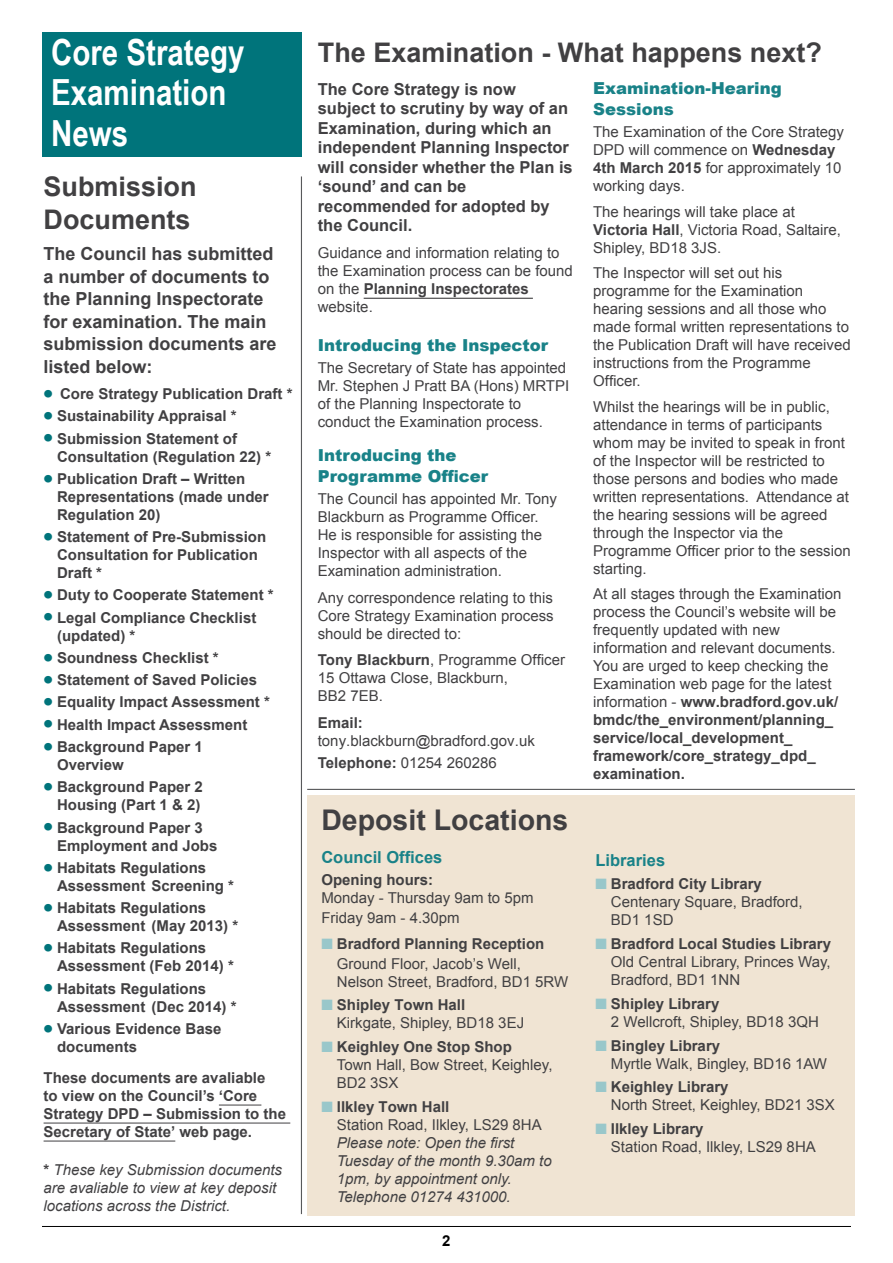
<style>
.page{position:relative;width:893px;height:1263px;background:#fff}
.page>*{position:absolute;margin:0;border:0;box-sizing:border-box;transform-origin:0 0}
.t1{font:700 36px/40.5px "Arial Narrow";color:#fff}
.t2{font:700 28.5px "Arial";color:#414042}
.t3{font:700 27px/33px "Arial";color:#414042}
.t4{font:700 18px/22.5px "Arial";color:#414042}
.t5{font:700 16.5px/19.5px "Arial";color:#414042}
.t6{font:900 16.5px/21px "Arial";color:#198288}
.t7{font:700 16.5px "Arial";color:#198288}
.t8{font:15px/18px "Arial";color:#414042}
.t9{font:700 15px/18px "Arial";color:#414042}
.t10{font:italic 15px/18px "Arial";color:#414042}
.t11{font:700 15px "Arial";color:#000}
.s1{font-size:27px;color:#00747b}
.s2{font-weight:700;font-style:normal}
.s3{font-weight:700}
.s4{color:#99c7ca}
.s5{font-weight:400}
</style>
<div class="page">
<hr style="left:42px;top:1226px;width:809px;height:1px;background:#000">
<div style="left:42px;top:32px;width:260px;height:125px;background:#00747b"></div>
<hr style="left:219px;top:1105px;width:42px;height:1px;background:#414042">
<hr style="left:44px;top:1123px;width:246px;height:1px;background:#414042">
<hr style="left:44px;top:1141px;width:131px;height:1px;background:#414042">
<div style="left:307px;top:795px;width:548px;height:421px;background:#f0e4d3"></div>
<hr style="left:364px;top:298px;width:169px;height:1px;background:#414042">
<hr style="left:301px;top:176px;width:1px;height:1038px;background:#58595b">
<hr style="left:307px;top:789px;width:548px;height:1px;background:#58595b">
<h1 class="t1" style="left:51px;top:31px;width:195px">Core Strategy<br>Examination<br>News</h1>
<h3 class="t3" style="left:44px;top:170px;width:155px">Submission<br>Documents</h3>
<p class="t4" style="left:44px;top:243px;width:235px">The Council has submitted a number of documents to the Planning Inspectorate for examination. The main submission documents are listed below:</p>
<p class="t9" style="left:44px;top:385px;width:251px"><span class="s1">•</span> Core Strategy Publication Draft *</p>
<p class="t9" style="left:44px;top:407px;width:194px"><span class="s1">•</span> Sustainability Appraisal *</p>
<p class="t9" style="left:57px;top:429px;width:216px;text-indent:-14px"><span class="s1">•</span> Submission Statement of<br>Consultation (Regulation 22) *</p>
<p class="t9" style="left:57px;top:470px;width:213px;text-indent:-14px"><span class="s1">•</span> Publication Draft – Written<br>Representations (made under<br>Regulation 20)</p>
<p class="t9" style="left:57px;top:528px;width:211px;text-indent:-14px"><span class="s1">•</span> Statement of Pre-Submission<br>Consultation for Publication<br>Draft *</p>
<p class="t9" style="left:44px;top:586px;width:232px"><span class="s1">•</span> Duty to Cooperate Statement *</p>
<p class="t9" style="left:57px;top:608px;width:201px;text-indent:-14px"><span class="s1">•</span> Legal Compliance Checklist (updated) *</p>
<p class="t9" style="left:44px;top:649px;width:177px"><span class="s1">•</span> Soundness Checklist *</p>
<p class="t9" style="left:44px;top:671px;width:215px"><span class="s1">•</span> Statement of Saved Policies</p>
<p class="t9" style="left:44px;top:693px;width:228px"><span class="s1">•</span> Equality Impact Assessment *</p>
<p class="t9" style="left:44px;top:715px;width:205px"><span class="s1">•</span> Health Impact Assessment</p>
<p class="t9" style="left:57px;top:738px;width:147px;text-indent:-14px"><span class="s1">•</span> Background Paper 1<br>Overview</p>
<p class="t9" style="left:44px;top:778px;width:161px;text-align:right"><span class="s1">•</span> Background Paper 2<br>Housing (Part 1 &amp; 2)</p>
<p class="t9" style="left:57px;top:818px;width:162px;text-indent:-14px"><span class="s1">•</span> Background Paper 3<br>Employment and Jobs</p>
<p class="t9" style="left:57px;top:858px;width:179px;text-indent:-14px"><span class="s1">•</span> Habitats Regulations<br>Assessment Screening *</p>
<p class="t9" style="left:57px;top:899px;width:183px;text-indent:-14px"><span class="s1">•</span> Habitats Regulations<br>Assessment (May 2013) *</p>
<p class="t9" style="left:57px;top:939px;width:178px;text-indent:-14px"><span class="s1">•</span> Habitats Regulations<br>Assessment (Feb 2014) *</p>
<p class="t9" style="left:57px;top:979px;width:181px;text-indent:-14px"><span class="s1">•</span> Habitats Regulations<br>Assessment (Dec 2014) *</p>
<p class="t9" style="left:57px;top:1019px;width:166px;text-indent:-14px"><span class="s1">•</span> Various Evidence Base documents</p>
<p class="t9" style="left:44px;top:1068px;width:244px">These documents are avaliable<br>to view on the Council’s ‘Core<br>Strategy DPD – Submission to the<br>Secretary of State’ web page.</p>
<p class="t10" style="left:44px;top:1161px;width:240px"><span class="s2">*</span> These key Submission documents are avaliable to view at key deposit locations across the District.</p>
<h3 class="t3" style="left:318px;top:36px;width:506px">The Examination - What happens next?</h3>
<p class="t6" style="left:593px;top:77px;width:190px">Examination-Hearing<br>Sessions</p>
<p class="t8" style="left:593px;top:123px;width:252px">The Examination of the Core Strategy<br>DPD will commence on <span class="s3">Wednesday<br>4th March 2015</span> for approximately 10 working days.</p>
<p class="t8" style="left:593px;top:202px;width:249px">The hearings will take place at<br><span class="s3">Victoria Hall</span>, Victoria Road, Saltaire,<br>Shipley, BD18 3JS.</p>
<p class="t8" style="left:593px;top:264px;width:259px">The Inspector will set out his programme for the Examination hearing sessions and all those who made formal written representations to the Publication Draft will have received instructions from the Programme<br>Officer.</p>
<p class="t8" style="left:593px;top:397px;width:259px">Whilst the hearings will be in public, attendance in terms of participants whom may be invited to speak in front of the Inspector will be restricted to those persons and bodies who made written representations. Attendance at the hearing sessions will be agreed through the Inspector via the Programme Officer prior to the session starting.</p>
<p class="t8" style="left:593px;top:585px;width:250px">At all stages through the Examination process the Council’s website will be frequently updated with new information and relevant documents.<br>You are urged to keep checking the<br>Examination web page for the latest information - <span class="s3">www.bradford.gov.uk/ bmdc/the_environment/planning_ service/local_development_ framework/core_strategy_dpd_ examination.</span></p>
<p class="t5" style="left:318px;top:79px;width:256px">The Core Strategy is now subject to scrutiny by way of an<br>Examination, during which an independent Planning Inspector will consider whether the Plan is ‘sound’ and can be recommended for adopted by the Council.</p>
<p class="t8" style="left:318px;top:244px;width:257px">Guidance and information relating to the Examination process can be found on the <span class="s3">Planning Inspectorates </span>website.</p>
<p class="t6" style="left:318px;top:334px;width:232px">Introducing the Inspector</p>
<p class="t8" style="left:318px;top:359px;width:253px">The Secretary of State has appointed Mr. Stephen J Pratt BA (Hons) MRTPI of the Planning Inspectorate to conduct the Examination process.</p>
<p class="t6" style="left:318px;top:444px;width:172px">Introducing the<br>Programme Officer</p>
<p class="t8" style="left:318px;top:490px;width:241px">The Council has appointed Mr. Tony Blackburn as Programme Officer.<br>He is responsible for assisting the Inspector with all aspects of the Examination administration.</p>
<p class="t8" style="left:318px;top:589px;width:237px;text-align:justify">Any correspondence relating to this Core Strategy Examination process should be directed to:</p>
<p class="t8" style="left:318px;top:651px;width:249px"><span class="s3">Tony Blackburn</span>, Programme Officer<br>15 Ottawa Close, Blackburn,<br>BB2 7EB.</p>
<p class="t9" style="left:318px;top:714px;width:47px">Email:</p>
<p class="t8" style="left:318px;top:729px;width:219px;line-height:22.2px">tony.blackburn@bradford.gov.uk<br><span class="s3">Telephone:</span> 01254 260286</p>
<h2 class="t2" style="left:321px;top:804px;width:249px">Deposit Locations</h2>
<p class="t7" style="left:321px;top:848px;width:123px">Council Offices</p>
<p class="t9" style="left:321px;top:871px;width:113px">Opening hours:</p>
<p class="t8" style="left:321px;top:888px;width:214px;line-height:19.5px">Monday - Thursday 9am to 5pm<br>Friday 9am - 4.30pm</p>
<p class="t9" style="left:321px;top:934px;width:225px;line-height:19.5px;text-align:center"><span class="s4">■</span> Bradford Planning Reception<br><span class="s5">Ground Floor, Jacob’s Well,</span></p>
<p class="t8" style="left:337px;top:972px;width:233px">Nelson Street, Bradford, BD1 5RW</p>
<p class="t8" style="left:337px;top:996px;width:189px;text-indent:-15px"><span class="s4">■</span> <span class="s3">Shipley Town Hall<br></span>Kirkgate, Shipley, BD18 3EJ</p>
<p class="t8" style="left:337px;top:1038px;width:217px;text-indent:-15px"><span class="s4">■</span> <span class="s3">Keighley One Stop Shop<br></span>Town Hall, Bow Street, Keighley,<br>BD2 3SX</p>
<p class="t8" style="left:337px;top:1097px;width:206px;text-indent:-15px"><span class="s4">■</span> <span class="s3">Ilkley Town Hall<br></span>Station Road, Ilkley, LS29 8HA</p>
<p class="t10" style="left:337px;top:1133px;width:216px">Please note: Open the first<br>Tuesday of the month 9.30am to<br>1pm, by appointment only.<br>Telephone 01274 431000.</p>
<p class="t11" style="left:442px;top:1232px;width:10px">2</p>
<p class="t7" style="left:595px;top:851px;width:71px">Libraries</p>
<p class="t8" style="left:611px;top:875px;width:193px;text-indent:-15px"><span class="s4">■</span> <span class="s3">Bradford City Library<br></span>Centenary Square, Bradford,<br>BD1 1SD</p>
<p class="t8" style="left:611px;top:935px;width:222px;text-align:justify;text-indent:-15px"><span class="s4">■</span> <span class="s3">Bradford Local Studies Library </span>Old Central Library, Princes Way, Bradford, BD1 1NN</p>
<p class="t8" style="left:611px;top:995px;width:209px;text-indent:-15px"><span class="s4">■</span> <span class="s3">Shipley Library<br></span>2 Wellcroft, Shipley, BD18 3QH</p>
<p class="t8" style="left:611px;top:1036px;width:218px;text-indent:-15px"><span class="s4">■</span> <span class="s3">Bingley Library<br></span>Myrtle Walk, Bingley, BD16 1AW</p>
<p class="t8" style="left:611px;top:1078px;width:225px;text-indent:-15px"><span class="s4">■</span> <span class="s3">Keighley Library<br></span>North Street, Keighley, BD21 3SX</p>
<p class="t8" style="left:611px;top:1120px;width:206px;text-indent:-15px"><span class="s4">■</span> <span class="s3">Ilkley Library<br></span>Station Road, Ilkley, LS29 8HA</p>
</div>
